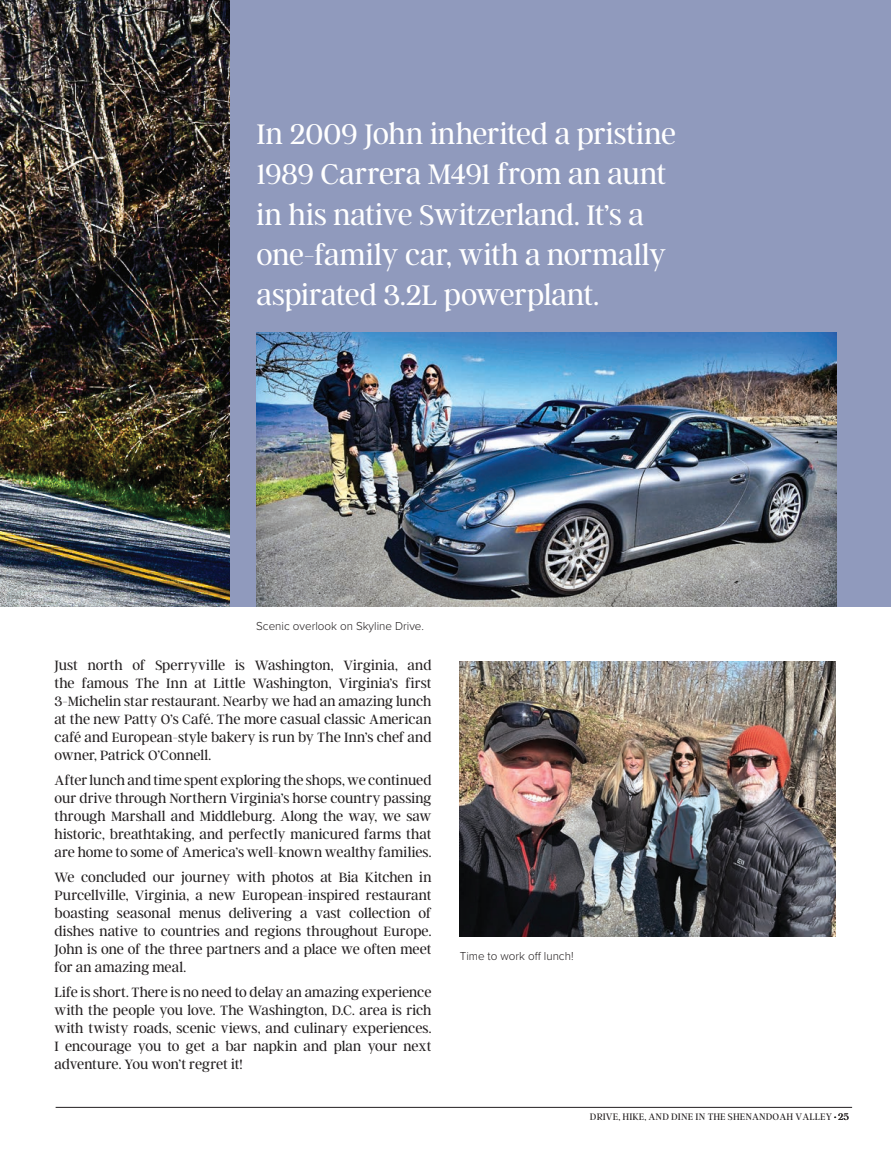
<style>
.page{position:relative;width:891px;height:1161px;background:#fff}
.page>*{position:absolute;margin:0;border:0;box-sizing:border-box;transform-origin:0 0}
.t1{font:300 31.5px/40.2px "Argent CF";letter-spacing:-.01em;color:#fff}
.t2{font:300 15px/18px "Argent CF";color:#231f20;text-align:justify}
.t3{font:300 12px "Proxima Nova";color:#231f20}
.t4{font:300 10.5px "Argent CF";letter-spacing:.01em;color:#231f20}
</style>
<div class="page">
<hr style="left:56px;top:1107px;width:796px;height:1px;background:#231f20">
<div style="left:0;top:0;width:891px;height:607px;background:#909abd"></div>
<img style="left:0;top:0;width:230px;height:607px">
<img style="left:257px;top:333px;width:579px;height:274px">
<img style="left:460px;top:662px;width:376px;height:275px">
<p class="t1" style="left:257px;top:115px;width:421px">In 2009 John inherited a pristine<br>1989 Carrera M491 from an aunt in his native Switzerland. It’s a one-family car, with a normally aspirated 3.2L powerplant.</p>
<p class="t3" style="left:256px;top:617px;width:169px">Scenic overlook on Skyline Drive.</p>
<p class="t2" style="left:54px;top:657px;width:379px">Just north of Sperryville is Washington, Virginia, and the famous The Inn at Little Washington, Virginia’s first 3-Michelin star restaurant. Nearby we had an amazing lunch at the new Patty O’s Café. The more casual classic American café and European-style bakery is run by The Inn’s chef and owner, Patrick O’Connell.</p>
<p class="t2" style="left:54px;top:772px;width:379px">After lunch and time spent exploring the shops, we continued our drive through Northern Virginia’s horse country passing through Marshall and Middleburg. Along the way, we saw historic, breathtaking, and perfectly manicured farms that are home to some of America’s well-known wealthy families.</p>
<p class="t2" style="left:54px;top:868px;width:379px">We concluded our journey with photos at Bia Kitchen in Purcellville, Virginia, a new European-inspired restaurant boasting seasonal menus delivering a vast collection of dishes native to countries and regions throughout Europe.<br>John is one of the three partners and a place we often meet for an amazing meal.</p>
<p class="t2" style="left:54px;top:983px;width:379px">Life is short. There is no need to delay an amazing experience with the people you love. The Washington, D.C. area is rich with twisty roads, scenic views, and culinary experiences.<br>I encourage you to get a bar napkin and plan your next adventure. You won’t regret it!</p>
<p class="t3" style="left:460px;top:947px;width:115px">Time to work off lunch!</p>
<p class="t4" style="left:590px;top:1112px;width:260px">DRIVE, HIKE, AND DINE IN THE SHENANDOAH VALLEY <sup>.</sup> 25</p>
</div>
